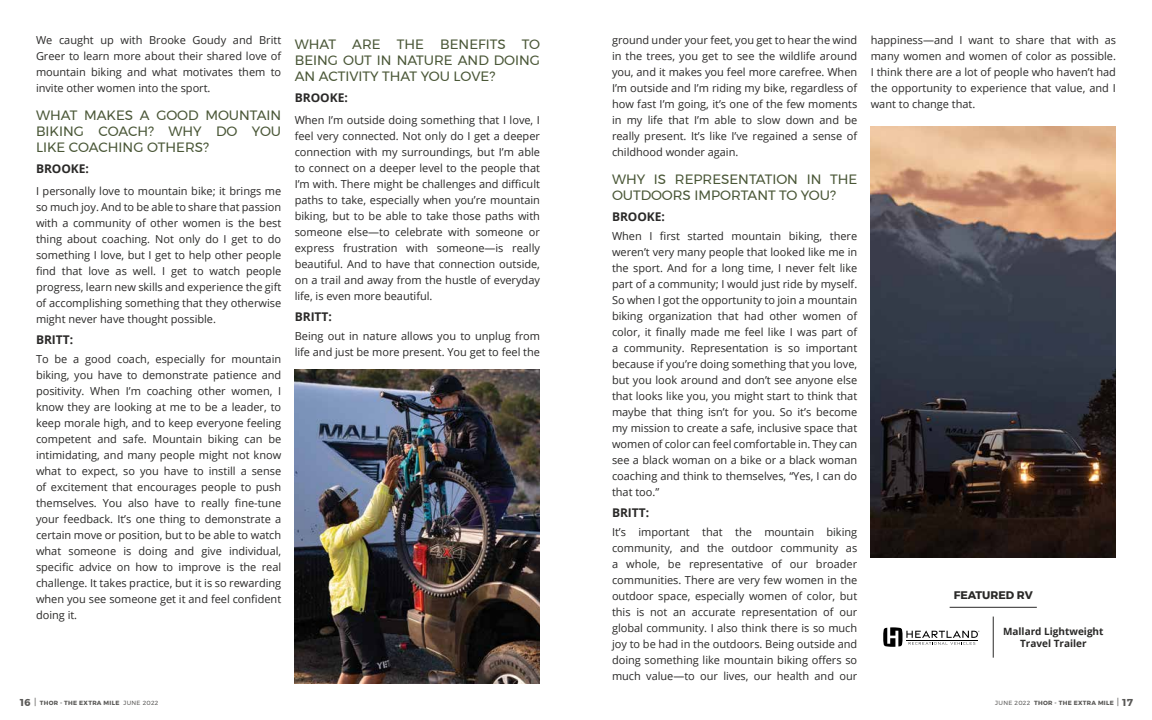
<style>
.page{position:relative;width:1152px;height:720px;background:#fff}
.page>*{position:absolute;margin:0;border:0;box-sizing:border-box;transform-origin:0 0}
.t1{font:13.5px/16px "Montserrat";color:#4a5737;text-align:justify}
.t2{font:700 12px "Open Sans";color:#2a2928}
.t3{font:11px/16px "Open Sans";color:#2a2928;text-align:justify}
.t4{font:700 11px "Montserrat";color:#2a2928}
.t5{font:700 10px/12px "Open Sans";color:#2a2928;text-align:center}
.t6{font:700 6px "Montserrat";letter-spacing:.05em;color:#595856}
.s1{font-size:10px}
.s2{font-weight:400;font-size:9px}
.s3{font-weight:400}
</style>
<div class="page">
<img style="left:871px;top:127px;width:245px;height:430px">
<img style="left:295px;top:369px;width:245px;height:315px">
<hr style="left:950px;top:607px;width:87px;height:1px;background:#2a2928">
<hr style="left:993px;top:617px;width:1px;height:41px;background:#2a2928">
<svg style="left:883px;top:627px;width:96px;height:20px"></svg>
<p class="t3" style="left:36px;top:32px;width:247px">We caught up with Brooke Goudy and Britt Greer to learn more about their shared love of mountain biking and what motivates them to invite other women into the sport.</p>
<p class="t1" style="left:36px;top:107px;width:247px">WHAT MAKES A GOOD MOUNTAIN BIKING COACH? WHY DO YOU LIKE COACHING OTHERS?</p>
<p class="t2" style="left:36px;top:160px;width:55px">BROOKE:</p>
<p class="t3" style="left:36px;top:182px;width:247px">I personally love to mountain bike; it brings me so much joy. And to be able to share that passion with a community of other women is the best thing about coaching. Not only do I get to do something I love, but I get to help other people find that love as well. I get to watch people progress, learn new skills and experience the gift of accomplishing something that they otherwise might never have thought possible.</p>
<p class="t2" style="left:36px;top:331px;width:39px">BRITT:</p>
<p class="t3" style="left:36px;top:350px;width:247px">To be a good coach, especially for mountain biking, you have to demonstrate patience and positivity. When I’m coaching other women, I know they are looking at me to be a leader, to keep morale high, and to keep everyone feeling competent and safe. Mountain biking can be intimidating, and many people might not know what to expect, so you have to instill a sense of excitement that encourages people to push themselves. You also have to really fine-tune your feedback. It’s one thing to demonstrate a certain move or position, but to be able to watch what someone is doing and give individual, specific advice on how to improve is the real challenge. It takes practice, but it is so rewarding when you see someone get it and feel confident doing it.</p>
<p class="t1" style="left:295px;top:36px;width:247px">WHAT ARE THE BENEFITS TO BEING OUT IN NATURE AND DOING AN ACTIVITY THAT YOU LOVE?</p>
<p class="t2" style="left:295px;top:90px;width:55px">BROOKE:</p>
<p class="t3" style="left:295px;top:112px;width:247px">When I’m outside doing something that I love, I feel very connected. Not only do I get a deeper connection with my surroundings, but I’m able to connect on a deeper level to the people that I’m with. There might be challenges and difficult paths to take, especially when you’re mountain biking, but to be able to take those paths with someone else—to celebrate with someone or express frustration with someone—is really beautiful. And to have that connection outside, on a trail and away from the hustle of everyday life, is even more beautiful.</p>
<p class="t2" style="left:295px;top:308px;width:39px">BRITT:</p>
<p class="t3" style="left:295px;top:328px;width:247px">Being out in nature allows you to unplug from life and just be more present. You get to feel the</p>
<p class="t3" style="left:612px;top:32px;width:247px">ground under your feet, you get to hear the wind in the trees, you get to see the wildlife around you, and it makes you feel more carefree. When I’m outside and I’m riding my bike, regardless of how fast I’m going, it’s one of the few moments in my life that I’m able to slow down and be really present. It’s like I’ve regained a sense of childhood wonder again.</p>
<p class="t1" style="left:612px;top:171px;width:247px">WHY IS REPRESENTATION IN THE<br>OUTDOORS IMPORTANT TO YOU?</p>
<p class="t2" style="left:612px;top:208px;width:55px">BROOKE:</p>
<p class="t3" style="left:612px;top:228px;width:247px">When I first started mountain biking, there weren’t very many people that looked like me in the sport. And for a long time, I never felt like part of a community; I would just ride by myself.<br>So when I got the opportunity to join a mountain biking organization that had other women of color, it finally made me feel like I was part of a community. Representation is so important because if you’re doing something that you love, but you look around and don’t see anyone else that looks like you, you might start to think that maybe that thing isn’t for you. So it’s become my mission to create a safe, inclusive space that women of color can feel comfortable in. They can see a black woman on a bike or a black woman coaching and think to themselves, “Yes, I can do that too.”</p>
<p class="t2" style="left:612px;top:504px;width:39px">BRITT:</p>
<p class="t3" style="left:612px;top:524px;width:247px">It’s important that the mountain biking community, and the outdoor community as a whole, be representative of our broader communities. There are very few women in the outdoor space, especially women of color, but this is not an accurate representation of our global community. I also think there is so much joy to be had in the outdoors. Being outside and doing something like mountain biking offers so much value—to our lives, our health and our</p>
<p class="t3" style="left:871px;top:32px;width:247px">happiness—and I want to share that with as many women and women of color as possible.<br>I think there are a lot of people who haven’t had the opportunity to experience that value, and I want to change that.</p>
<p class="t4" style="left:954px;top:586px;width:80px">FEATURED RV</p>
<p class="t5" style="left:1003px;top:625px;width:102px">Mallard Lightweight<br>Travel Trailer</p>
<p class="t6" style="left:20px;top:698px;width:140px"><span class="s1">16</span> <span class="s2">|</span> THOR - THE EXTRA MILE <span class="s3">JUNE 2022</span></p>
<p class="t6" style="left:995px;top:698px;width:139px"><span class="s3">JUNE 2022</span> THOR - THE EXTRA MILE <span class="s2">|</span> <span class="s1">17</span></p>
</div>
